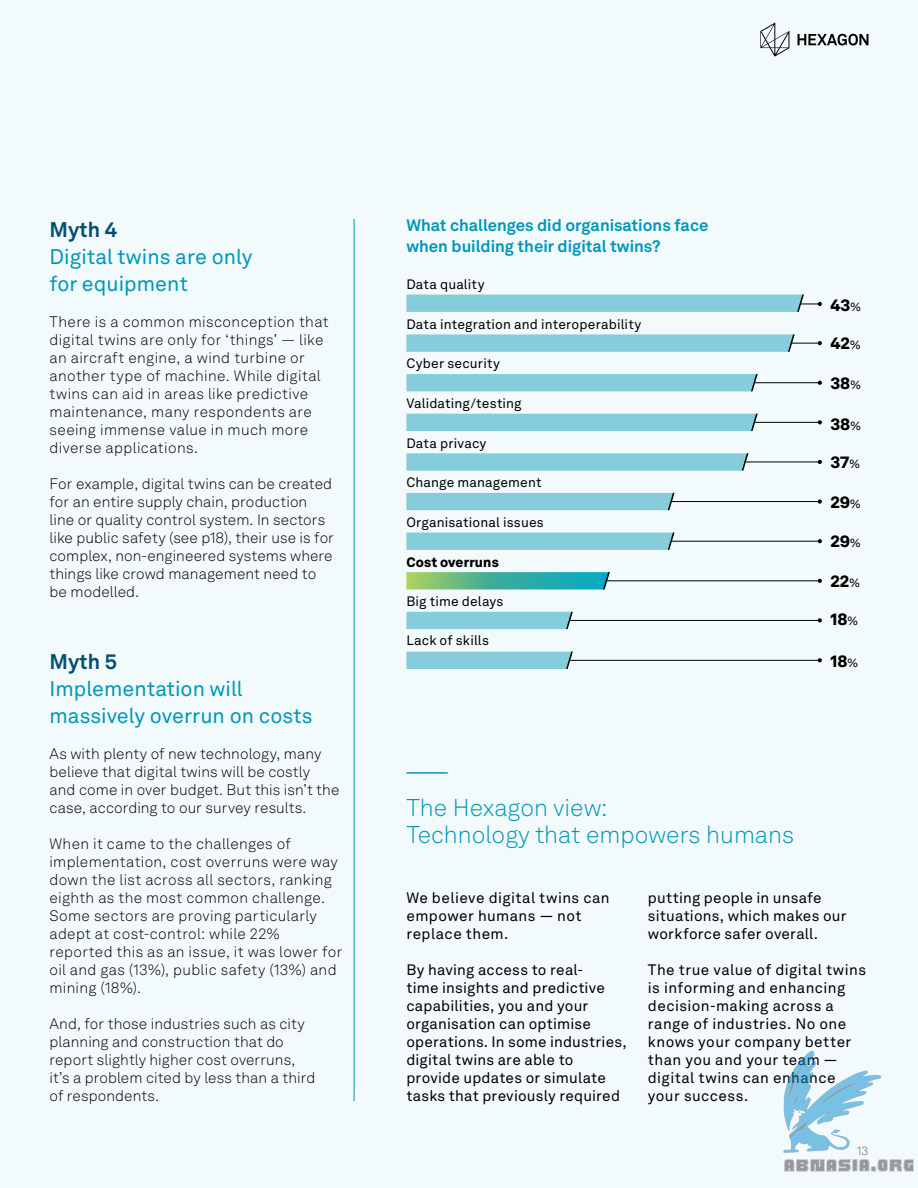
<style>
.page{position:relative;width:918px;height:1188px;background:#f3fafb}
.page>*{position:absolute;margin:0;border:0;box-sizing:border-box;transform-origin:0 0}
.t1{font:300 24px/27px "Hexagon Akkurat";color:#0097ba}
.t2{font:21px/27px "Hexagon Akkurat";color:#0097ba}
.t3{font:700 21px "Hexagon Akkurat";color:#005072}
.t4{font:700 16.5px/21px "Hexagon Akkurat";color:#0097ba}
.t5{font:900 16.5px "Hexagon Akkurat";color:#000}
.t6{font:300 15px/18px "Hexagon Akkurat";letter-spacing:.015em;color:#000}
.t7{font:15px/18px "Hexagon Akkurat";letter-spacing:.02em;color:#000}
.t8{font:13.5px "Hexagon Akkurat";letter-spacing:.01em;color:#000}
.t9{font:900 13.5px "Hexagon Akkurat";letter-spacing:.01em;color:#000}
.t10{font:300 12px "Hexagon Akkurat";color:#666}
.s1{font-weight:400;font-size:12px}
</style>
<div class="page">
<svg style="left:798px;top:34px;width:70px;height:12px"></svg>
<svg style="left:760px;top:22px;width:29px;height:35px"></svg>
<hr style="left:780px;top:304px;width:40px;height:1px;background:#000">
<svg style="left:818px;top:302px;width:4px;height:4px"></svg>
<svg style="left:406px;top:295px;width:398px;height:17px"></svg>
<hr style="left:780px;top:343px;width:40px;height:1px;background:#000">
<svg style="left:818px;top:341px;width:4px;height:4px"></svg>
<svg style="left:406px;top:334px;width:389px;height:18px"></svg>
<hr style="left:750px;top:382px;width:70px;height:1px;background:#000">
<svg style="left:818px;top:381px;width:4px;height:4px"></svg>
<div style="left:406px;top:374px;width:352px;height:17px;background:#85cddb"></div>
<hr style="left:556px;top:620px;width:264px;height:1px;background:#000">
<svg style="left:818px;top:618px;width:4px;height:5px"></svg>
<div style="left:406px;top:612px;width:167px;height:17px;background:#85cddb"></div>
<hr style="left:599px;top:581px;width:221px;height:1px;background:#000">
<svg style="left:818px;top:579px;width:4px;height:4px"></svg>
<svg style="left:406px;top:572px;width:204px;height:17px"></svg>
<hr style="left:658px;top:541px;width:162px;height:1px;background:#000">
<svg style="left:818px;top:539px;width:4px;height:4px"></svg>
<svg style="left:406px;top:533px;width:268px;height:17px"></svg>
<hr style="left:658px;top:501px;width:162px;height:1px;background:#000">
<svg style="left:818px;top:499px;width:4px;height:5px"></svg>
<div style="left:406px;top:493px;width:268px;height:17px;background:#85cddb"></div>
<hr style="left:724px;top:462px;width:96px;height:1px;background:#000">
<svg style="left:818px;top:460px;width:4px;height:4px"></svg>
<svg style="left:406px;top:453px;width:342px;height:18px"></svg>
<hr style="left:738px;top:422px;width:82px;height:1px;background:#000">
<svg style="left:818px;top:420px;width:4px;height:4px"></svg>
<div style="left:406px;top:414px;width:352px;height:17px;background:#85cddb"></div>
<hr style="left:556px;top:660px;width:264px;height:1px;background:#000">
<svg style="left:818px;top:658px;width:4px;height:4px"></svg>
<hr style="left:354px;top:219px;width:1px;height:882px;background:#0097ba">
<div style="left:406px;top:652px;width:167px;height:17px;background:#85cddb"></div>
<hr style="left:406px;top:772px;width:42px;height:2px;background:#0097ba">
<img style="left:783px;top:1050px;width:131px;height:122px">
<h2 class="t3" style="left:50px;top:213px;width:69px">Myth 4</h2>
<h2 class="t2" style="left:50px;top:242px;width:205px">Digital twins are only for equipment</h2>
<p class="t6" style="left:50px;top:312px;width:281px">There is a common misconception that digital twins are only for ‘things’ — like an aircraft engine, a wind turbine or another type of machine. While digital twins can aid in areas like predictive maintenance, many respondents are seeing immense value in much more diverse applications.</p>
<p class="t6" style="left:50px;top:474px;width:286px">For example, digital twins can be created for an entire supply chain, production line or quality control system. In sectors like public safety (see p18), their use is for complex, non-engineered systems where things like crowd management need to be modelled.</p>
<h2 class="t3" style="left:50px;top:645px;width:69px">Myth 5</h2>
<h2 class="t2" style="left:50px;top:674px;width:264px">Implementation will massively overrun on costs</h2>
<p class="t6" style="left:50px;top:744px;width:291px">As with plenty of new technology, many believe that digital twins will be costly and come in over budget. But this isn’t the case, according to our survey results.</p>
<p class="t6" style="left:50px;top:834px;width:294px">When it came to the challenges of implementation, cost overruns were way down the list across all sectors, ranking eighth as the most common challenge.<br>Some sectors are proving particularly adept at cost-control: while 22% reported this as an issue, it was lower for oil and gas (13%), public safety (13%) and mining (18%).</p>
<p class="t6" style="left:50px;top:1014px;width:267px">And, for those industries such as city planning and construction that do report slightly higher cost overruns, it’s a problem cited by less than a third of respondents.</p>
<p class="t4" style="left:406px;top:214px;width:304px">What challenges did organisations face when building their digital twins?</p>
<p class="t8" style="left:406px;top:275px;width:80px">Data quality</p>
<p class="t8" style="left:406px;top:314px;width:236px">Data integration and interoperability</p>
<p class="t8" style="left:406px;top:354px;width:95px">Cyber security</p>
<p class="t8" style="left:406px;top:393px;width:117px">Validating/testing</p>
<p class="t8" style="left:406px;top:433px;width:82px">Data privacy</p>
<p class="t8" style="left:406px;top:473px;width:137px">Change management</p>
<p class="t8" style="left:406px;top:512px;width:139px">Organisational issues</p>
<p class="t9" style="left:406px;top:551px;width:94px">Cost overruns</p>
<p class="t8" style="left:406px;top:591px;width:99px">Big time delays</p>
<p class="t8" style="left:406px;top:631px;width:84px">Lack of skills</p>
<p class="t5" style="left:830px;top:292px;width:32px">43<span class="s1">%</span></p>
<p class="t5" style="left:830px;top:330px;width:32px">42<span class="s1">%</span></p>
<p class="t5" style="left:830px;top:370px;width:32px">38<span class="s1">%</span></p>
<p class="t5" style="left:830px;top:411px;width:32px">38<span class="s1">%</span></p>
<p class="t5" style="left:830px;top:449px;width:31px">37<span class="s1">%</span></p>
<p class="t5" style="left:830px;top:489px;width:32px">29<span class="s1">%</span></p>
<p class="t5" style="left:830px;top:529px;width:32px">29<span class="s1">%</span></p>
<p class="t5" style="left:830px;top:568px;width:31px">22<span class="s1">%</span></p>
<p class="t5" style="left:830px;top:606px;width:29px">18<span class="s1">%</span></p>
<p class="t5" style="left:830px;top:648px;width:29px">18<span class="s1">%</span></p>
<h1 class="t1" style="left:406px;top:793px;width:389px">The Hexagon view:<br>Technology that empowers humans</h1>
<p class="t7" style="left:406px;top:888px;width:205px">We believe digital twins can empower humans — not replace them.</p>
<p class="t7" style="left:406px;top:960px;width:222px">By having access to real-<br>time insights and predictive capabilities, you and your organisation can optimise operations. In some industries, digital twins are able to provide updates or simulate tasks that previously required</p>
<p class="t7" style="left:648px;top:888px;width:200px">putting people in unsafe situations, which makes our workforce safer overall.</p>
<p class="t7" style="left:648px;top:960px;width:220px">The true value of digital twins is informing and enhancing decision-making across a range of industries. No one knows your company better than you and your team — digital twins can enhance your success.</p>
<p class="t10" style="left:857px;top:1142px;width:13px">13</p>
</div>
